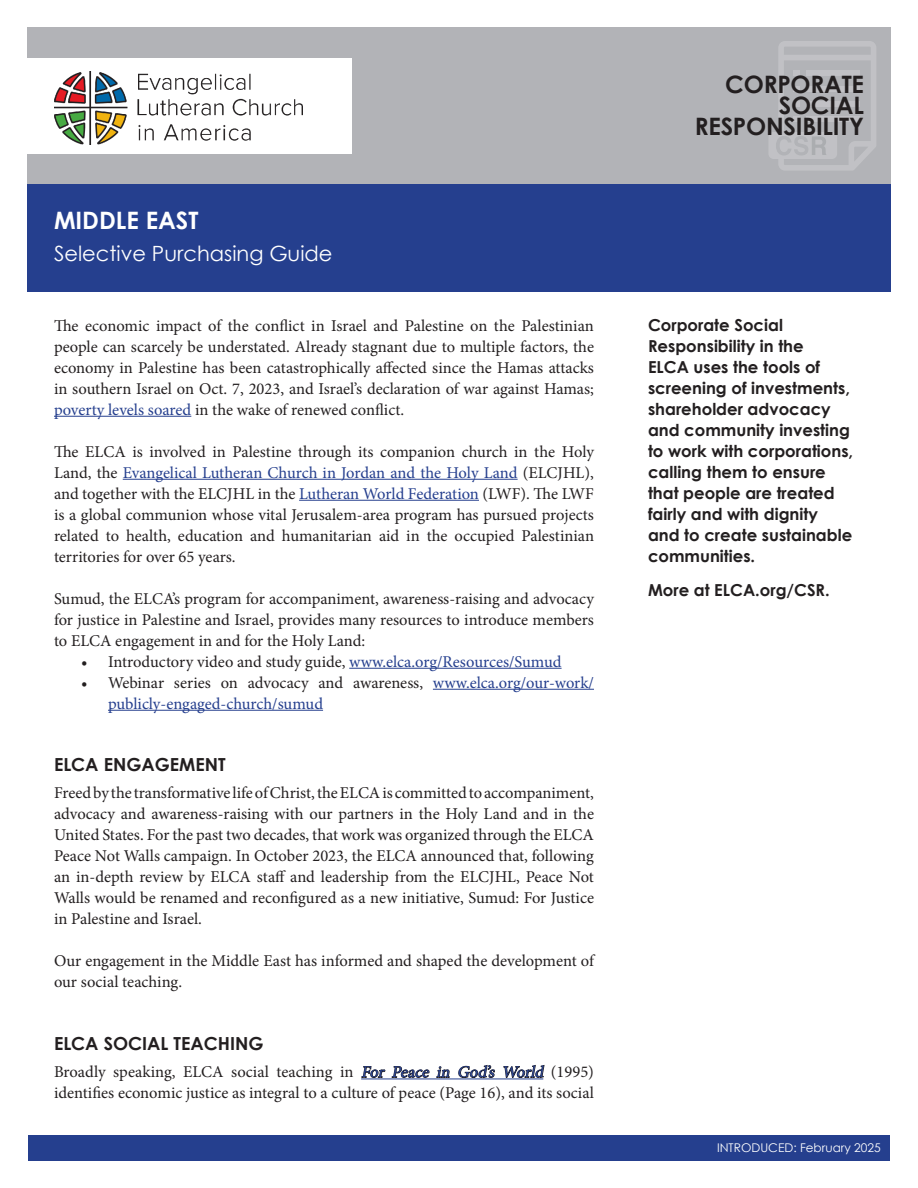
<style>
.page{position:relative;width:918px;height:1188px;background:#fff}
.page>*{position:absolute;margin:0;border:0;box-sizing:border-box;transform-origin:0 0}
.t1{font:700 24px "Century Gothic";letter-spacing:-.01em;color:#231f20}
.Headings{font:700 24px "Century Gothic";color:#fff}
.t2{font:21px "Century Gothic";color:#fff}
.Headings-2{font:700 18px "Century Gothic";color:#231f20}
.t3{font:16.5px/21px "Minion Pro";color:#231f20;text-align:justify}
.Sidebar_text{font:700 16.5px/21px "Century Gothic";color:#231f20}
.t4{font:16.5px/21px "Minion Pro";letter-spacing:-.005em;color:#253f8e}
.Headings-3{font:12px "Century Gothic";color:#fff}
.s1{color:#253f8e}
.s2{color:#231f20}
.s3{font-style:italic}
</style>
<div class="page">
<div style="left:28px;top:27px;width:863px;height:157px;background:#b2b3b7"></div>
<div style="left:28px;top:184px;width:863px;height:108px;background:#253f8e"></div>
<div style="left:28px;top:1136px;width:862px;height:25px;background:#253f8e"></div>
<div style="left:1px;top:58px;width:351px;height:95px;background:#fff"></div>
<img style="left:54px;top:71px;width:248px;height:74px">
<hr style="left:54px;top:416px;width:137px;height:1px;background:#253f8e">
<hr style="left:123px;top:479px;width:395px;height:1px;background:#253f8e">
<hr style="left:299px;top:500px;width:180px;height:1px;background:#253f8e">
<hr style="left:349px;top:668px;width:213px;height:1px;background:#253f8e">
<hr style="left:433px;top:689px;width:161px;height:1px;background:#253f8e">
<hr style="left:108px;top:710px;width:215px;height:1px;background:#253f8e">
<hr style="left:361px;top:1079px;width:182px;height:1px;background:#253f8e">
<div style="left:768px;top:132px;width:69px;height:27px;background:#c1c1c5;border-radius:5px"></div>
<svg style="left:776px;top:41px;width:100px;height:129px"></svg>
<p class="Headings" style="left:54px;top:202px;width:146px">MIDDLE EAST</p>
<p class="t2" style="left:54px;top:238px;width:280px">Selective Purchasing Guide</p>
<p class="t3" style="left:54px;top:315px;width:542px">The economic impact of the conflict in Israel and Palestine on the Palestinian people can scarcely be understated. Already stagnant due to multiple factors, the economy in Palestine has been catastrophically affected since the Hamas attacks in southern Israel on Oct. 7, 2023, and Israel’s declaration of war against Hamas; <span class="s1">poverty levels soared</span> in the wake of renewed conflict.</p>
<p class="t3" style="left:54px;top:441px;width:542px">The ELCA is involved in Palestine through its companion church in the Holy Land, the <span class="s1">Evangelical Lutheran Church in Jordan and the Holy Land</span> (ELCJHL), and together with the ELCJHL in the <span class="s1">Lutheran World Federation</span> (LWF). The LWF is a global communion whose vital Jerusalem-area program has pursued projects related to health, education and humanitarian aid in the occupied Palestinian territories for over 65 years.</p>
<p class="t3" style="left:54px;top:588px;width:542px">Sumud, the ELCA’s program for accompaniment, awareness-raising and advocacy for justice in Palestine and Israel, provides many resources to introduce members to ELCA engagement in and for the Holy Land:</p>
<p class="t3" style="left:81px;top:651px;width:482px">• Introductory video and study guide, <span class="s1">www.elca.org/Resources/Sumud</span></p>
<p class="t4" style="left:108px;top:672px;width:488px;text-indent:-27px"><span class="s2">• Webinar series on advocacy and awareness,</span> www.elca.org/our-work/ publicly-engaged-church/sumud</p>
<p class="Headings-2" style="left:54px;top:750px;width:173px">ELCA ENGAGEMENT</p>
<p class="t3" style="left:54px;top:783px;width:542px">Freed by the transformative life of Christ, the ELCA is committed to accompaniment, advocacy and awareness-raising with our partners in the Holy Land and in the United States. For the past two decades, that work was organized through the ELCA Peace Not Walls campaign. In October 2023, the ELCA announced that, following an in-depth review by ELCA staff and leadership from the ELCJHL, Peace Not Walls would be renamed and reconfigured as a new initiative, Sumud: For Justice in Palestine and Israel.</p>
<p class="t3" style="left:54px;top:951px;width:542px">Our engagement in the Middle East has informed and shaped the development of our social teaching.</p>
<p class="Headings-2" style="left:54px;top:1029px;width:211px">ELCA SOCIAL TEACHING</p>
<p class="t3" style="left:54px;top:1062px;width:542px">Broadly speaking, ELCA social teaching in <span class="s3">For Peace in God’s World</span> (1995) identifies economic justice as integral to a culture of peace (Page 16), and its social</p>
<p class="t1" style="left:725px;top:66px;width:140px">CORPORATE</p>
<p class="t1" style="left:779px;top:87px;width:87px">SOCIAL</p>
<p class="t1" style="left:695px;top:108px;width:171px">RESPONSIBILITY</p>
<p class="Sidebar_text" style="left:648px;top:314px;width:207px">Corporate Social<br>Responsibility in the<br>ELCA uses the tools of screening of investments, shareholder advocacy and community investing to work with corporations, calling them to ensure that people are treated fairly and with dignity and to create sustainable communities.</p>
<p class="Sidebar_text" style="left:648px;top:579px;width:183px">More at ELCA.org/CSR.</p>
<p class="Headings-3" style="left:717px;top:1139px;width:165px">INTRODUCED: February 2025</p>
</div>
